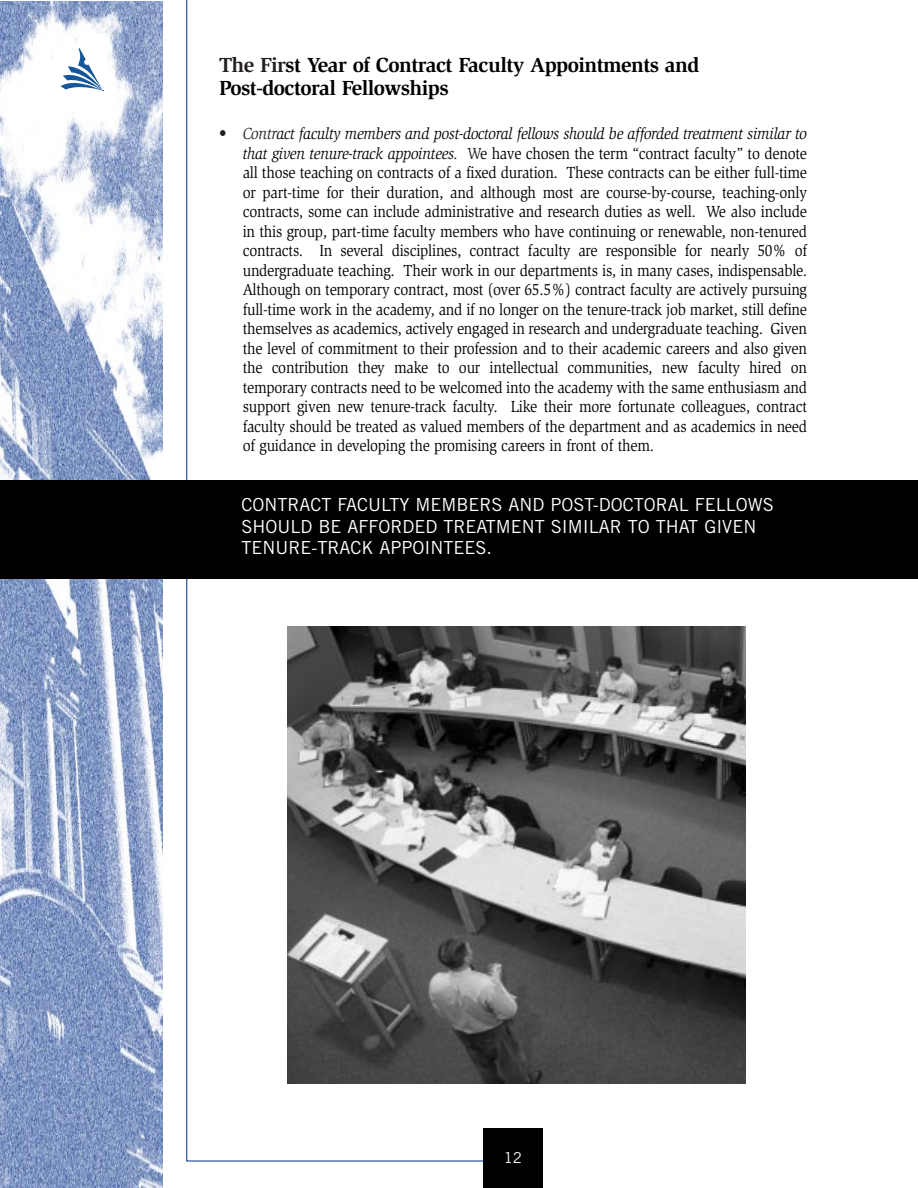
<style>
.page{position:relative;width:918px;height:1188px;background:#fff}
.page>*{position:absolute;margin:0;border:0;box-sizing:border-box;transform-origin:0 0}
.t1{font:700 21px/22.5px "Slimbach";letter-spacing:-.025em;color:#000}
.t2{font:18px/21.6px "Trade Gothic";color:#fff}
.t3{font:16.5px/19.5px "Slimbach";letter-spacing:-.015em;color:#000;text-align:justify;scale:.9 1}
.t4{font:15px "Trade Gothic";color:#fff}
.s1{color:#231f20}
.s2{font-style:italic;color:#231f20}
.s3{font-style:italic}
</style>
<div class="page">
<div style="left:484px;top:1128px;width:59px;height:60px;background:#000"></div>
<img style="left:0;top:2px;width:162px;height:1186px">
<svg style="left:60px;top:48px;width:43px;height:43px"></svg>
<svg style="left:186px;top:0;width:298px;height:1162px"></svg>
<div style="left:0;top:480px;width:918px;height:99px;background:#000"></div>
<img style="left:287px;top:626px;width:458px;height:458px">
<p class="t1" style="left:219px;top:55px;width:482px"><span class="s1">The Fir</span>st Year of Contract Faculty Appointments and<br>Post-doctoral Fellowships</p>
<p class="t3" style="left:243px;top:125px;width:629px;text-indent:-24px"><span class="s1">•</span> <span class="s2">Contr</span><span class="s3">act faculty members and post-doctoral fellows should be afforded treatment similar to that given tenure-track appointees.</span> <span class="s1">W</span>e have chosen the term “contract faculty” to denote all those teaching on contracts of a fixed duration. These contracts can be either full-time or part-time for their duration, and although most are course-by-course, teaching-only contracts, some can include administrative and research duties as well. We also include in this group, part-time faculty members who have continuing or renewable, non-tenured contracts. In several disciplines, contract faculty are responsible for nearly 50% of undergraduate teaching. Their work in our departments is, in many cases, indispensable.<br>Although on temporary contract, most (over 65.5%) contract faculty are actively pursuing full-time work in the academy, and if no longer on the tenure-track job market, still define themselves as academics, actively engaged in research and undergraduate teaching. Given the level of commitment to their profession and to their academic careers and also given the contribution they make to our intellectual communities, new faculty hired on temporary contracts need to be welcomed into the academy with the same enthusiasm and support given new tenure-track faculty. Like their more fortunate colleagues, contract faculty should be treated as valued members of the department and as academics in need of guidance in developing the promising careers in front of them.</p>
<p class="t2" style="left:241px;top:495px;width:534px">CONTRACT FACULTY MEMBERS AND POST-DOCTORAL FELLOWS<br>SHOULD BE AFFORDED TREATMENT SIMILAR TO THAT GIVEN<br>TENURE-TRACK APPOINTEES.</p>
<p class="t4" style="left:504px;top:1152px;width:20px">12</p>
</div>
